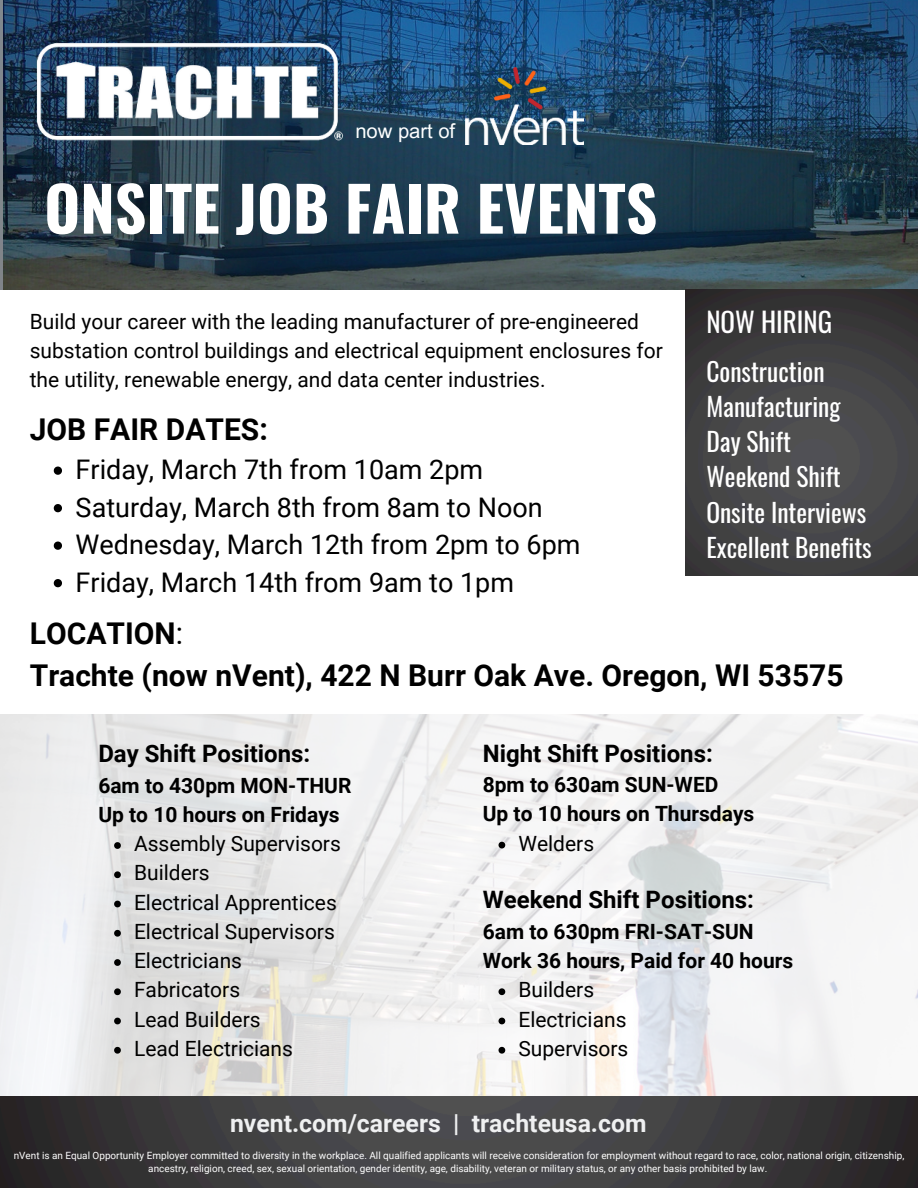
<style>
.page{position:relative;width:918px;height:1188px;background:#fff}
.page>*{position:absolute;margin:0;border:0;box-sizing:border-box;transform-origin:0 0}
.t1{font:700 61.5px "Oswald";color:#fff}
.t2{font:700 30px/42px "Roboto";color:#000}
.t3{font:27px/37.5px "Roboto";color:#000}
.t4{font:27px "Oswald";color:#fff}
.t5{font:25.5px/35.2px "Oswald";color:#fff}
.t6{font:700 24.75px "Roboto";color:#eff0f1}
.t7{font:700 24px "Roboto";color:#000}
.t8{font:21px/29.2px "Roboto";color:#000}
.t9{font:700 21px/29.2px "Roboto";color:#000}
.t10{font:20.25px "Arial MT Pro";color:#fff}
.t11{font:9.9px/13.2px "Roboto";color:#fff;text-align:center}
.s1{font-weight:400}
</style>
<div class="page">
<img style="left:0;top:715px;width:918px;height:381px">
<img style="left:0;top:1096px;width:918px;height:92px">
<img style="left:0;top:0;width:918px;height:289px">
<img style="left:30px;top:39px;width:314px;height:105px">
<img style="left:466px;top:67px;width:117px;height:77px">
<svg style="left:54px;top:467px;width:8px;height:8px"></svg>
<svg style="left:54px;top:504px;width:8px;height:8px"></svg>
<svg style="left:54px;top:542px;width:8px;height:8px"></svg>
<svg style="left:54px;top:579px;width:8px;height:8px"></svg>
<img style="left:685px;top:290px;width:233px;height:286px">
<svg style="left:114px;top:842px;width:7px;height:7px"></svg>
<svg style="left:114px;top:871px;width:7px;height:7px"></svg>
<svg style="left:114px;top:901px;width:7px;height:6px"></svg>
<svg style="left:114px;top:930px;width:7px;height:7px"></svg>
<svg style="left:114px;top:959px;width:7px;height:7px"></svg>
<svg style="left:114px;top:988px;width:7px;height:7px"></svg>
<svg style="left:114px;top:1018px;width:7px;height:6px"></svg>
<svg style="left:114px;top:1047px;width:7px;height:7px"></svg>
<svg style="left:499px;top:988px;width:6px;height:7px"></svg>
<svg style="left:499px;top:1018px;width:6px;height:6px"></svg>
<svg style="left:499px;top:1047px;width:6px;height:7px"></svg>
<svg style="left:499px;top:842px;width:6px;height:6px"></svg>
<p class="t10" style="left:355px;top:120px;width:101px">now part of</p>
<h1 class="t1" style="left:44px;top:176px;width:615px">ONSITE JOB FAIR EVENTS</h1>
<p class="t4" style="left:706px;top:298px;width:127px">NOW HIRING</p>
<p class="t5" style="left:706px;top:351px;width:167px">Construction<br>Manufacturing<br>Day Shift<br>Weekend Shift<br>Onsite Interviews<br>Excellent Benefits</p>
<p class="t8" style="left:30px;top:306px;width:635px">Build your career with the leading manufacturer of pre-engineered substation control buildings and electrical equipment enclosures for the utility, renewable energy, and data center industries.</p>
<h2 class="t2" style="left:30px;top:407px;width:240px">JOB FAIR DATES:</h2>
<p class="t3" style="left:76px;top:450px;width:506px">Friday, March 7th from 10am 2pm Saturday, March 8th from 8am to Noon Wednesday, March 12th from 2pm to 6pm Friday, March 14th from 9am to 1pm</p>
<h2 class="t2" style="left:30px;top:611px;width:815px">LOCATION<span class="s1">:<br></span>Trachte (now nVent), 422 N Burr Oak Ave. Oregon, WI 53575</h2>
<p class="t7" style="left:98px;top:737px;width:214px">Day Shift Positions:</p>
<p class="t9" style="left:98px;top:770px;width:255px">6am to 430pm MON-THUR<br>Up to 10 hours on Fridays</p>
<p class="t8" style="left:134px;top:828px;width:208px">Assembly Supervisors<br>Builders<br>Electrical Apprentices<br>Electrical Supervisors<br>Electricians<br>Fabricators<br>Lead Builders<br>Lead Electricians</p>
<p class="t7" style="left:483px;top:737px;width:232px">Night Shift Positions:</p>
<p class="t9" style="left:483px;top:769px;width:273px">8pm to 630am SUN-WED<br>Up to 10 hours on Thursdays</p>
<p class="t8" style="left:518px;top:828px;width:77px">Welders</p>
<p class="t7" style="left:483px;top:883px;width:273px">Weekend Shift Positions:</p>
<p class="t9" style="left:483px;top:916px;width:312px">6am to 630pm FRI-SAT-SUN<br>Work 36 hours, Paid for 40 hours</p>
<p class="t8" style="left:518px;top:974px;width:112px">Builders<br>Electricians<br>Supervisors</p>
<p class="t6" style="left:230px;top:1106px;width:418px">nvent.com/careers | trachteusa.com</p>
<p class="t11" style="left:14px;top:1148px;width:892px">nVent is an Equal Opportunity Employer committed to diversity in the workplace. All qualified applicants will receive consideration for employment without regard to race, color, national origin, citizenship, ancestry, religion, creed, sex, sexual orientation, gender identity, age, disability, veteran or military status, or any other basis prohibited by law.</p>
</div>
